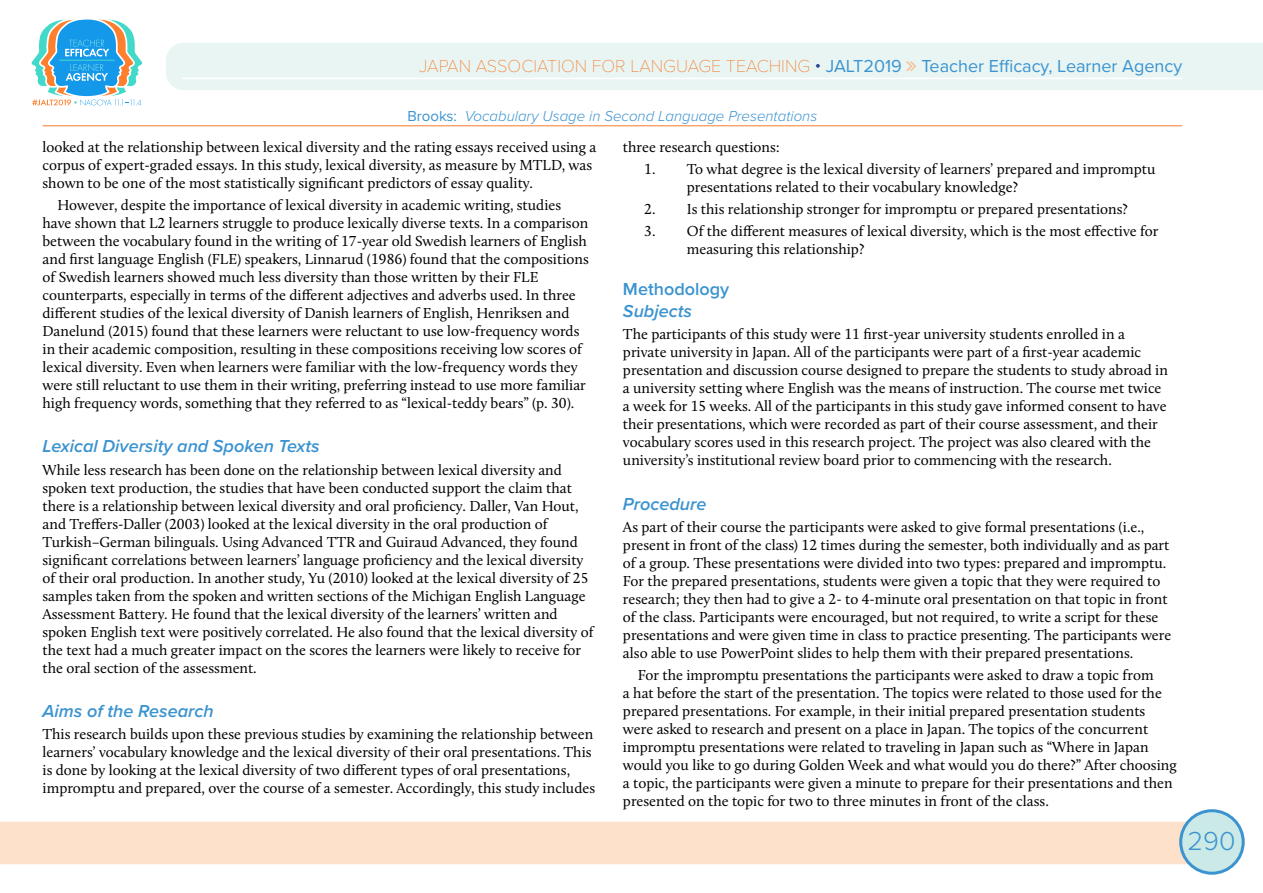
<style>
.page{position:relative;width:1263px;height:893px;background:#fff}
.page>*{position:absolute;margin:0;border:0;box-sizing:border-box;transform-origin:0 0}
.t1{font:300 27px "Proxima Nova";color:#3b93d0}
.t2{font:18px "Proxima Nova";color:#3b93d0}
.t3{font:italic 600 18px "Proxima Nova";color:#3b93d0}
.t4{font:600 18px "Proxima Nova";color:#3b93d0}
.t5{font:15px/18px "Calluna";color:#000}
.t6{font:italic 300 15px "Proxima Nova";color:#3b93d0}
.s1{font-family:"Proxima Nova T";font-weight:100;color:#f57d2e}
.s2{font-weight:300;color:#25408f}
.s3{font-weight:400;font-style:normal}
</style>
<div class="page">
<div style="left:0;top:822px;width:1190px;height:42px;background:#fee1cb"></div>
<div style="left:1181px;top:811px;width:62px;height:62px;background:#cbe9e6;border-radius:50%"></div>
<div style="left:1179px;top:809px;width:66px;height:66px;border:3px solid #3b93d0;border-radius:50%"></div>
<svg style="left:31px;top:19px;width:112px;height:87px"></svg>
<div style="left:166px;top:43px;width:1097px;height:47px;background:#e9f5f3"></div>
<hr style="left:182px;top:78px;width:1000px;height:1px;background:#fff">
<hr style="left:43px;top:126px;width:1139px;height:1px;background:#f57d2e">
<svg style="left:907px;top:61px;width:9px;height:10px"></svg>
<p class="t2" style="left:419px;top:52px;width:764px"><span class="s1">JAPAN ASSOCIATION FOR LANGUAGE TEACHING</span> <span class="s2">•</span> JALT2019 Teacher Efficacy, Learner Agency</p>
<p class="t6" style="left:407px;top:105px;width:411px"><span class="s3">Brooks:</span> Vocabulary Usage in Second Language Presentations</p>
<p class="t5" style="left:43px;top:137px;width:555px">looked at the relationship between lexical diversity and the rating essays received using a corpus of expert-graded essays. In this study, lexical diversity, as measure by MTLD, was shown to be one of the most statistically significant predictors of essay quality.</p>
<p class="t5" style="left:43px;top:196px;width:548px;text-indent:15px">However, despite the importance of lexical diversity in academic writing, studies have shown that L2 learners struggle to produce lexically diverse texts. In a comparison between the vocabulary found in the writing of 17-year old Swedish learners of English and first language English (FLE) speakers, Linnarud (1986) found that the compositions of Swedish learners showed much less diversity than those written by their FLE counterparts, especially in terms of the different adjectives and adverbs used. In three different studies of the lexical diversity of Danish learners of English, Henriksen and Danelund (2015) found that these learners were reluctant to use low-frequency words in their academic composition, resulting in these compositions receiving low scores of lexical diversity. Even when learners were familiar with the low-frequency words they were still reluctant to use them in their writing, preferring instead to use more familiar high frequency words, something that they referred to as “lexical-teddy bears” (p. 30).</p>
<p class="t3" style="left:43px;top:433px;width:279px">Lexical Diversity and Spoken Texts</p>
<p class="t5" style="left:43px;top:460px;width:553px">While less research has been done on the relationship between lexical diversity and spoken text production, the studies that have been conducted support the claim that there is a relationship between lexical diversity and oral proficiency. Daller, Van Hout, and Treffers-Daller (2003) looked at the lexical diversity in the oral production of Turkish–German bilinguals. Using Advanced TTR and Guiraud Advanced, they found significant correlations between learners’ language proficiency and the lexical diversity of their oral production. In another study, Yu (2010) looked at the lexical diversity of 25 samples taken from the spoken and written sections of the Michigan English Language Assessment Battery. He found that the lexical diversity of the learners’ written and spoken English text were positively correlated. He also found that the lexical diversity of the text had a much greater impact on the scores the learners were likely to receive for the oral section of the assessment.</p>
<p class="t3" style="left:43px;top:698px;width:173px">Aims of the Research</p>
<p class="t5" style="left:43px;top:725px;width:554px">This research builds upon these previous studies by examining the relationship between learners’ vocabulary knowledge and the lexical diversity of their oral presentations. This is done by looking at the lexical diversity of two different types of oral presentations, impromptu and prepared, over the course of a semester. Accordingly, this study includes</p>
<p class="t5" style="left:623px;top:137px;width:159px">three research questions:</p>
<p class="t5" style="left:687px;top:160px;width:470px;text-indent:-43px">1. To what degree is the lexical diversity of learners’ prepared and impromptu presentations related to their vocabulary knowledge?</p>
<p class="t5" style="left:644px;top:200px;width:485px">2. Is this relationship stronger for impromptu or prepared presentations?</p>
<p class="t5" style="left:687px;top:222px;width:473px;text-indent:-43px">3. Of the different measures of lexical diversity, which is the most effective for measuring this relationship?</p>
<p class="t4" style="left:623px;top:275px;width:108px">Methodology</p>
<p class="t3" style="left:623px;top:297px;width:70px">Subjects</p>
<p class="t5" style="left:623px;top:325px;width:546px">The participants of this study were 11 first-year university students enrolled in a private university in Japan. All of the participants were part of a first-year academic presentation and discussion course designed to prepare the students to study abroad in a university setting where English was the means of instruction. The course met twice a week for 15 weeks. All of the participants in this study gave informed consent to have their presentations, which were recorded as part of their course assessment, and their vocabulary scores used in this research project. The project was also cleared with the university’s institutional review board prior to commencing with the research.</p>
<p class="t3" style="left:623px;top:490px;width:85px">Procedure</p>
<p class="t5" style="left:623px;top:518px;width:550px">As part of their course the participants were asked to give formal presentations (i.e., present in front of the class) 12 times during the semester, both individually and as part of a group. These presentations were divided into two types: prepared and impromptu.<br>For the prepared presentations, students were given a topic that they were required to research; they then had to give a 2- to 4-minute oral presentation on that topic in front of the class. Participants were encouraged, but not required, to write a script for these presentations and were given time in class to practice presenting. The participants were also able to use PowerPoint slides to help them with their prepared presentations.</p>
<p class="t5" style="left:623px;top:666px;width:555px;text-indent:15px">For the impromptu presentations the participants were asked to draw a topic from<br>a hat before the start of the presentation. The topics were related to those used for the prepared presentations. For example, in their initial prepared presentation students were asked to research and present on a place in Japan. The topics of the concurrent impromptu presentations were related to traveling in Japan such as “Where in Japan would you like to go during Golden Week and what would you do there?” After choosing a topic, the participants were given a minute to prepare for their presentations and then presented on the topic for two to three minutes in front of the class.</p>
<h1 class="t1" style="left:1187px;top:820px;width:49px">290</h1>
</div>
